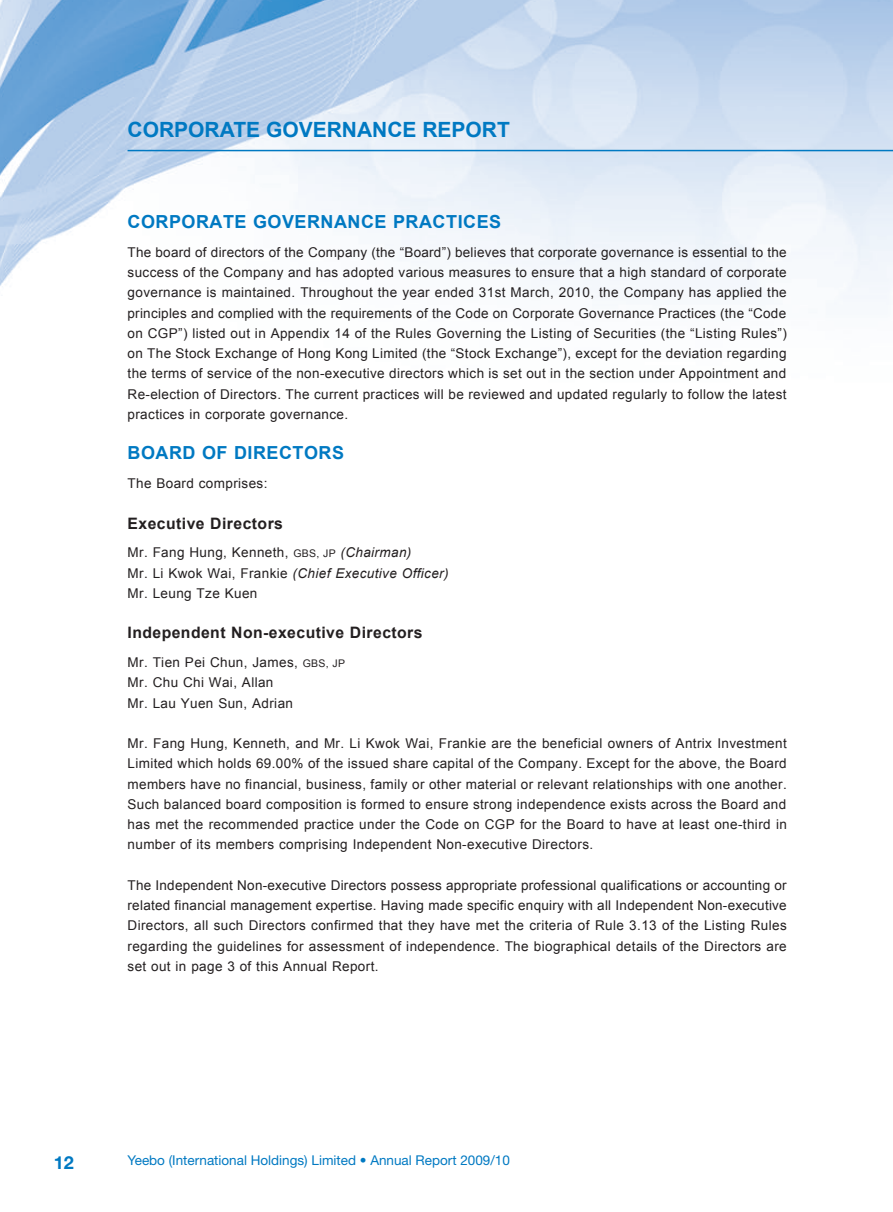
<style>
.page{position:relative;width:893px;height:1212px;background:#fff}
.page>*{position:absolute;margin:0;border:0;box-sizing:border-box;transform-origin:0 0}
.t1{font:700 21px "Arial";color:#0079c2}
.t2{font:700 18px "Arial";letter-spacing:.03em;color:#0079c2}
.t3{font:700 18px "Helvetica Neue LT Std";color:#0079c2}
.t4{font:700 15.75px "Arial";letter-spacing:.03em;color:#231f20}
.t5{font:13.5px/20.2px "Arial";letter-spacing:.03em;color:#231f20;text-align:justify}
.t6{font:13.5px "Helvetica Neue LT Std";color:#0079c2}
.s1{font-size:10.5px}
.s2{font-style:italic}
</style>
<div class="page">
<img style="left:0;top:0;width:893px;height:299px">
<hr style="left:128px;top:150px;width:765px;height:1px;background:#0079c2">
<h1 class="t1" style="left:128px;top:116px;width:384px">CORPORATE GOVERNANCE REPORT</h1>
<h2 class="t2" style="left:128px;top:210px;width:375px">CORPORATE GOVERNANCE PRACTICES</h2>
<p class="t5" style="left:128px;top:242px;width:661px">The board of directors of the Company (the “Board”) believes that corporate governance is essential to the success of the Company and has adopted various measures to ensure that a high standard of corporate governance is maintained. Throughout the year ended 31st March, 2010, the Company has applied the principles and complied with the requirements of the Code on Corporate Governance Practices (the “Code on CGP”) listed out in Appendix 14 of the Rules Governing the Listing of Securities (the “Listing Rules”) on The Stock Exchange of Hong Kong Limited (the “Stock Exchange”), except for the deviation regarding the terms of service of the non-executive directors which is set out in the section under Appointment and Re-election of Directors. The current practices will be reviewed and updated regularly to follow the latest practices in corporate governance.</p>
<h2 class="t2" style="left:128px;top:441px;width:218px">BOARD OF DIRECTORS</h2>
<p class="t5" style="left:128px;top:473px;width:141px">The Board comprises:</p>
<p class="t4" style="left:128px;top:513px;width:157px">Executive Directors</p>
<p class="t5" style="left:128px;top:543px;width:323px;text-align:left">Mr. Fang Hung, Kenneth, <span class="s1">GBS, JP</span> <span class="s2">(Chairman)<br></span>Mr. Li Kwok Wai, Frankie <span class="s2">(Chief Executive Officer)<br></span>Mr. Leung Tze Kuen</p>
<p class="t4" style="left:128px;top:622px;width:297px">Independent Non-executive Directors</p>
<p class="t5" style="left:128px;top:652px;width:219px;text-align:left">Mr. Tien Pei Chun, James, <span class="s1">GBS, JP<br></span>Mr. Chu Chi Wai, Allan<br>Mr. Lau Yuen Sun, Adrian</p>
<p class="t5" style="left:128px;top:733px;width:661px">Mr. Fang Hung, Kenneth, and Mr. Li Kwok Wai, Frankie are the beneficial owners of Antrix Investment Limited which holds 69.00% of the issued share capital of the Company. Except for the above, the Board members have no financial, business, family or other material or relevant relationships with one another.<br>Such balanced board composition is formed to ensure strong independence exists across the Board and has met the recommended practice under the Code on CGP for the Board to have at least one-third in number of its members comprising Independent Non-executive Directors.</p>
<p class="t5" style="left:128px;top:875px;width:661px">The Independent Non-executive Directors possess appropriate professional qualifications or accounting or related financial management expertise. Having made specific enquiry with all Independent Non-executive Directors, all such Directors confirmed that they have met the criteria of Rule 3.13 of the Listing Rules regarding the guidelines for assessment of independence. The biographical details of the Directors are set out in page 3 of this Annual Report.</p>
<h2 class="t3" style="left:54px;top:1151px;width:22px">12</h2>
<p class="t6" style="left:128px;top:1152px;width:384px">Yeebo (International Holdings) Limited • Annual Report 2009/10</p>
</div>
